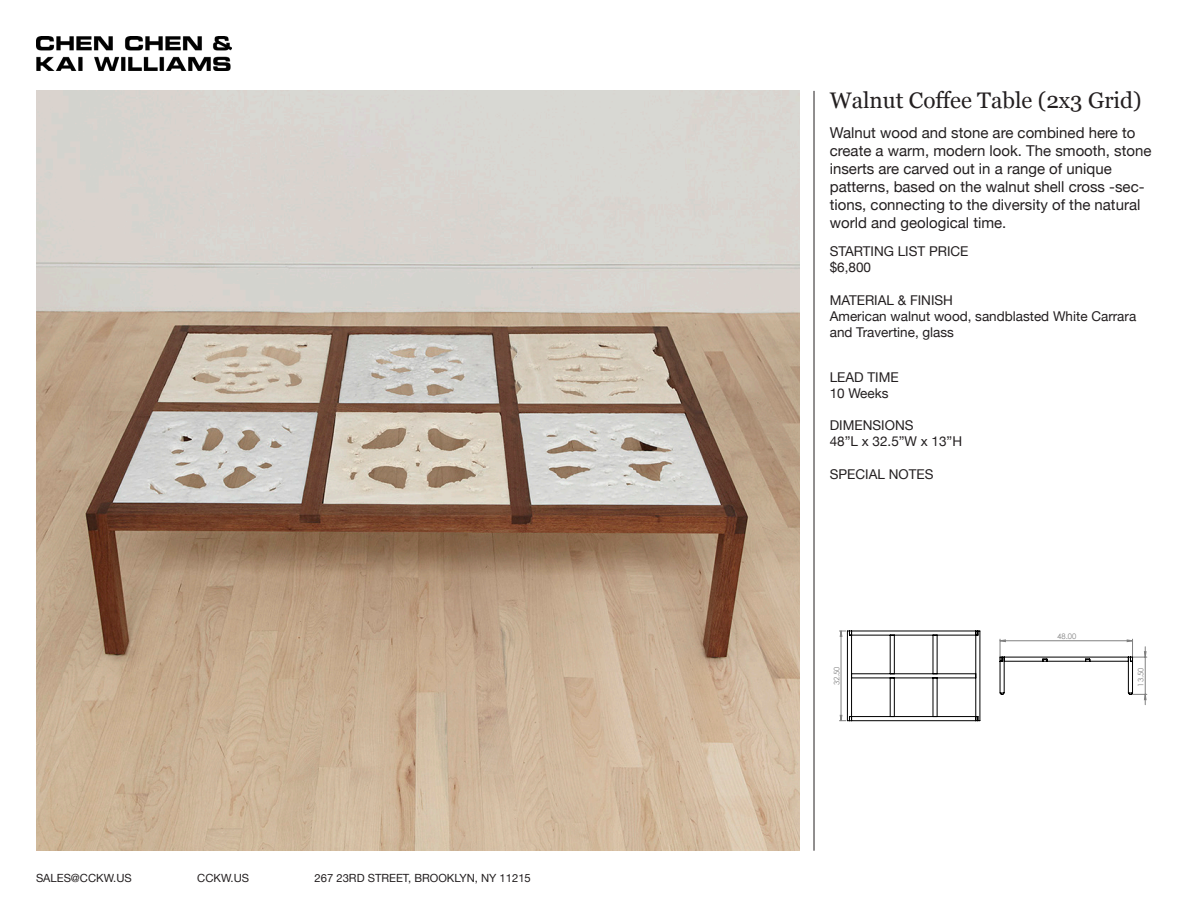
<style>
.page{position:relative;width:1188px;height:918px;background:#fff}
.page>*{position:absolute;margin:0;border:0;box-sizing:border-box;transform-origin:0 0}
.Product_Name{font:22.5px "Georgia";color:#231f20}
.Product_Name-2{font:15px/18px "Helvetica Neue";color:#231f20}
.Product_Name-3{font:13.5px/16.2px "Helvetica Neue";color:#231f20}
.t1{font:11.25px "Helvetica Neue";color:#231f20}
.t2{font:7.65px "Century Gothic";color:#808080}
</style>
<div class="page">
<img style="left:36px;top:91px;width:764px;height:760px">
<img style="left:36px;top:36px;width:195px;height:35px">
<hr style="left:814px;top:91px;width:1px;height:760px;background:#231f20">
<svg style="left:839px;top:631px;width:308px;height:90px"></svg>
<p class="t1" style="left:36px;top:870px;width:97px">SALES@CCKW.US</p>
<p class="t1" style="left:197px;top:870px;width:53px">CCKW.US</p>
<p class="t1" style="left:315px;top:870px;width:218px">267 23RD STREET, BROOKLYN, NY 11215</p>
<p class="Product_Name" style="left:830px;top:84px;width:313px">Walnut Coffee Table (2x3 Grid)</p>
<p class="Product_Name-2" style="left:830px;top:124px;width:323px">Walnut wood and stone are combined here to create a warm, modern look. The smooth, stone inserts are carved out in a range of unique patterns, based on the walnut shell cross -sec&shy;tions, connecting to the diversity of the natural world and geological time.</p>
<p class="Product_Name-3" style="left:830px;top:244px;width:140px">STARTING LIST PRICE $6,800</p>
<p class="Product_Name-3" style="left:830px;top:293px;width:308px">MATERIAL &amp; FINISH<br>American walnut wood, sandblasted White Carrara and Travertine, glass</p>
<p class="Product_Name-3" style="left:830px;top:369px;width:71px">LEAD TIME<br>10 Weeks</p>
<p class="Product_Name-3" style="left:830px;top:418px;width:134px">DIMENSIONS<br>48”L x 32.5”W x 13”H</p>
<p class="Product_Name-3" style="left:830px;top:467px;width:105px">SPECIAL NOTES</p>
<p class="t2" style="left:831px;top:685px;width:20px;rotate:-90deg">32.50</p>
<p class="t2" style="left:1057px;top:631px;width:20px">48.00</p>
<p class="t2" style="left:1136px;top:687px;width:20px;rotate:-90deg">13.50</p>
</div>
